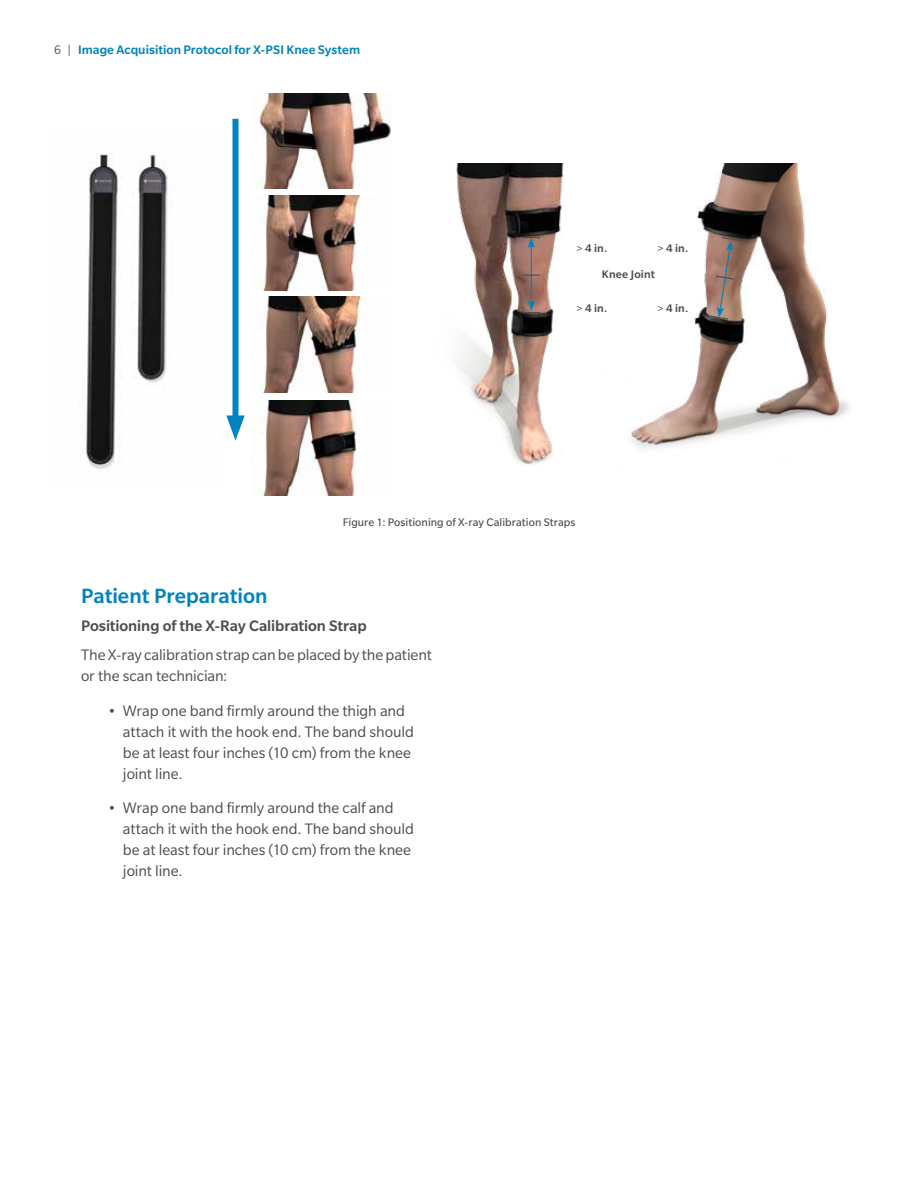
<style>
.page{position:relative;width:918px;height:1188px;background:#fff}
.page>*{position:absolute;margin:0;border:0;box-sizing:border-box;transform-origin:0 0}
.t1{font:500 22.5px "Slate Pro";color:#0083bf}
.t2{font:16.5px/21px "Slate Pro";letter-spacing:-.005em;color:#4d4d4f}
.t3{font:500 16.5px "Slate Pro";letter-spacing:-.005em;color:#4d4d4f}
.t4{font:500 13.5px "Slate Pro";letter-spacing:.005em;color:#0083bf}
.t5{font:12px "Slate Pro";letter-spacing:.005em;color:#4d4d4f}
.t6{font:500 12px "Slate Pro";letter-spacing:.015em;color:#4d4d4f}
.s1{font-weight:400;color:#4d4d4f}
.s2{font-weight:400}
</style>
<div class="page">
<img style="left:632px;top:164px;width:218px;height:285px">
<img style="left:82px;top:154px;width:86px;height:315px">
<img style="left:456px;top:164px;width:176px;height:301px">
<img style="left:259px;top:93px;width:132px;height:95px">
<img style="left:262px;top:195px;width:107px;height:95px">
<img style="left:261px;top:297px;width:102px;height:95px">
<img style="left:262px;top:401px;width:94px;height:95px">
<div style="left:232px;top:119px;width:6px;height:307px;background:#0083bf"></div>
<svg style="left:226px;top:415px;width:19px;height:26px"></svg>
<hr style="left:531px;top:245px;width:1px;height:58px;background:#0083bf">
<svg style="left:522px;top:237px;width:18px;height:11px"></svg>
<svg style="left:522px;top:275px;width:18px;height:1px"></svg>
<svg style="left:522px;top:301px;width:18px;height:12px"></svg>
<svg style="left:709px;top:236px;width:32px;height:84px;background:#98786c"></svg>
<p class="t4" style="left:54px;top:42px;width:308px"><span class="s1">6 |</span> Image Acquisition Protocol for X-PSI Knee System</p>
<p class="t6" style="left:576px;top:242px;width:32px"><span class="s2">&gt;</span> 4 in.</p>
<p class="t6" style="left:657px;top:242px;width:32px"><span class="s2">&gt;</span> 4 in.</p>
<p class="t6" style="left:602px;top:267px;width:55px">Knee Joint</p>
<p class="t6" style="left:576px;top:302px;width:32px"><span class="s2">&gt;</span> 4 in.</p>
<p class="t6" style="left:657px;top:302px;width:32px"><span class="s2">&gt;</span> 4 in.</p>
<p class="t5" style="left:343px;top:516px;width:234px">Figure 1: Positioning of X-ray Calibration Straps</p>
<h1 class="t1" style="left:81px;top:584px;width:188px">Patient Preparation</h1>
<p class="t3" style="left:81px;top:617px;width:287px">Positioning of the X-Ray Calibration Strap</p>
<p class="t2" style="left:81px;top:644px;width:353px">The X-ray calibration strap can be placed by the patient or the scan technician:</p>
<p class="t2" style="left:123px;top:700px;width:292px;text-indent:-15px">• Wrap one band firmly around the thigh and attach it with the hook end. The band should be at least four inches (10 cm) from the knee joint line.</p>
<p class="t2" style="left:123px;top:797px;width:292px;text-indent:-15px">• Wrap one band firmly around the calf and attach it with the hook end. The band should be at least four inches (10 cm) from the knee joint line.</p>
</div>
